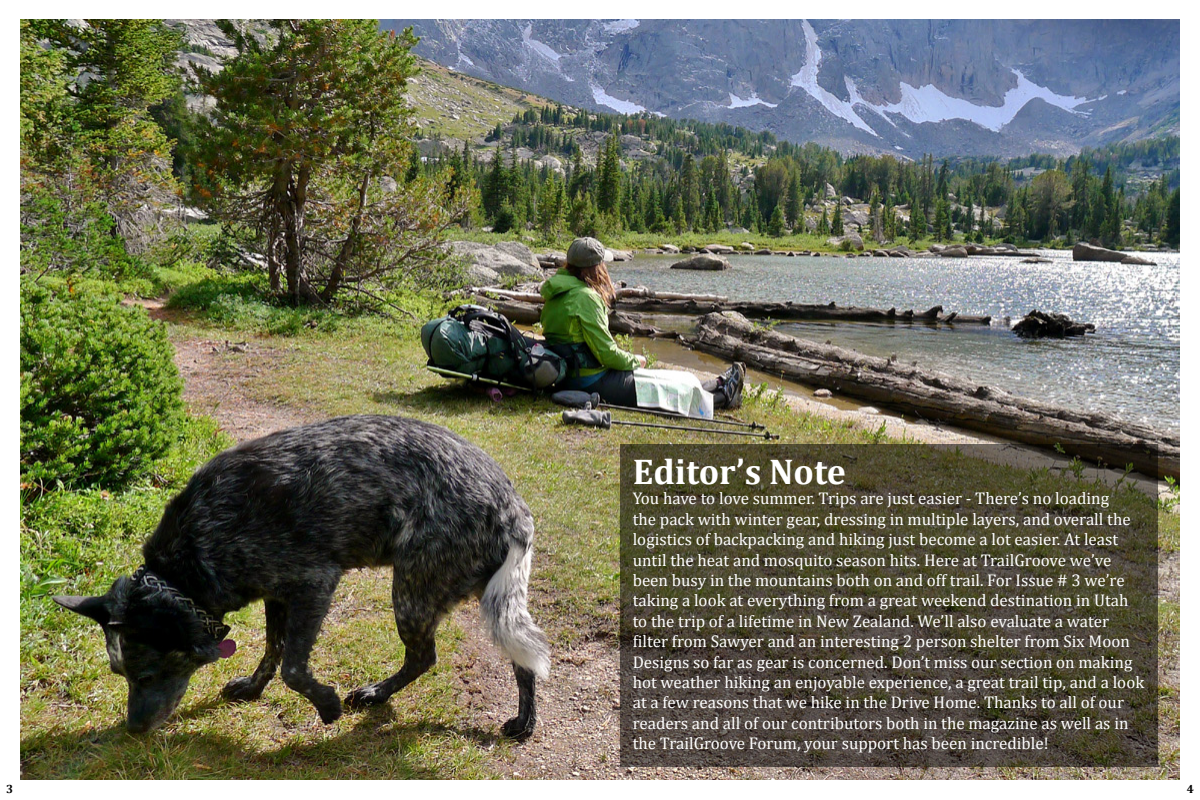
<style>
.page{position:relative;width:1200px;height:800px;background:#fff}
.page>*{position:absolute;margin:0;border:0;box-sizing:border-box;transform-origin:0 0}
.t1{font:700 36px "Cambria";color:#fff}
.t2{font:17px/20.4px "Cambria";color:#fff}
.t3{font:700 12px "Cambria";color:#000}
</style>
<div class="page">
<img style="left:20px;top:20px;width:1160px;height:760px">
<svg style="left:620px;top:444px;width:538px;height:323px"></svg>
<p class="t1" style="left:633px;top:450px;width:215px">Editor’s Note</p>
<p class="t2" style="left:633px;top:488px;width:513px">You have to love summer. Trips are just easier - There’s no loading<br>the pack with winter gear, dressing in multiple layers, and overall the logistics of backpacking and hiking just become a lot easier. At least until the heat and mosquito season hits. Here at TrailGroove we’ve been busy in the mountains both on and off trail. For Issue # 3 we’re taking a look at everything from a great weekend destination in Utah to the trip of a lifetime in New Zealand. We’ll also evaluate a water filter from Sawyer and an interesting 2 person shelter from Six Moon Designs so far as gear is concerned. Don’t miss our section on making hot weather hiking an enjoyable experience, a great trail tip, and a look at a few reasons that we hike in the Drive Home. Thanks to all of our readers and all of our contributors both in the magazine as well as in the TrailGroove Forum, your support has been incredible!</p>
<p class="t3" style="left:6px;top:782px;width:9px">3</p>
<p class="t3" style="left:1187px;top:782px;width:9px">4</p>
</div>
